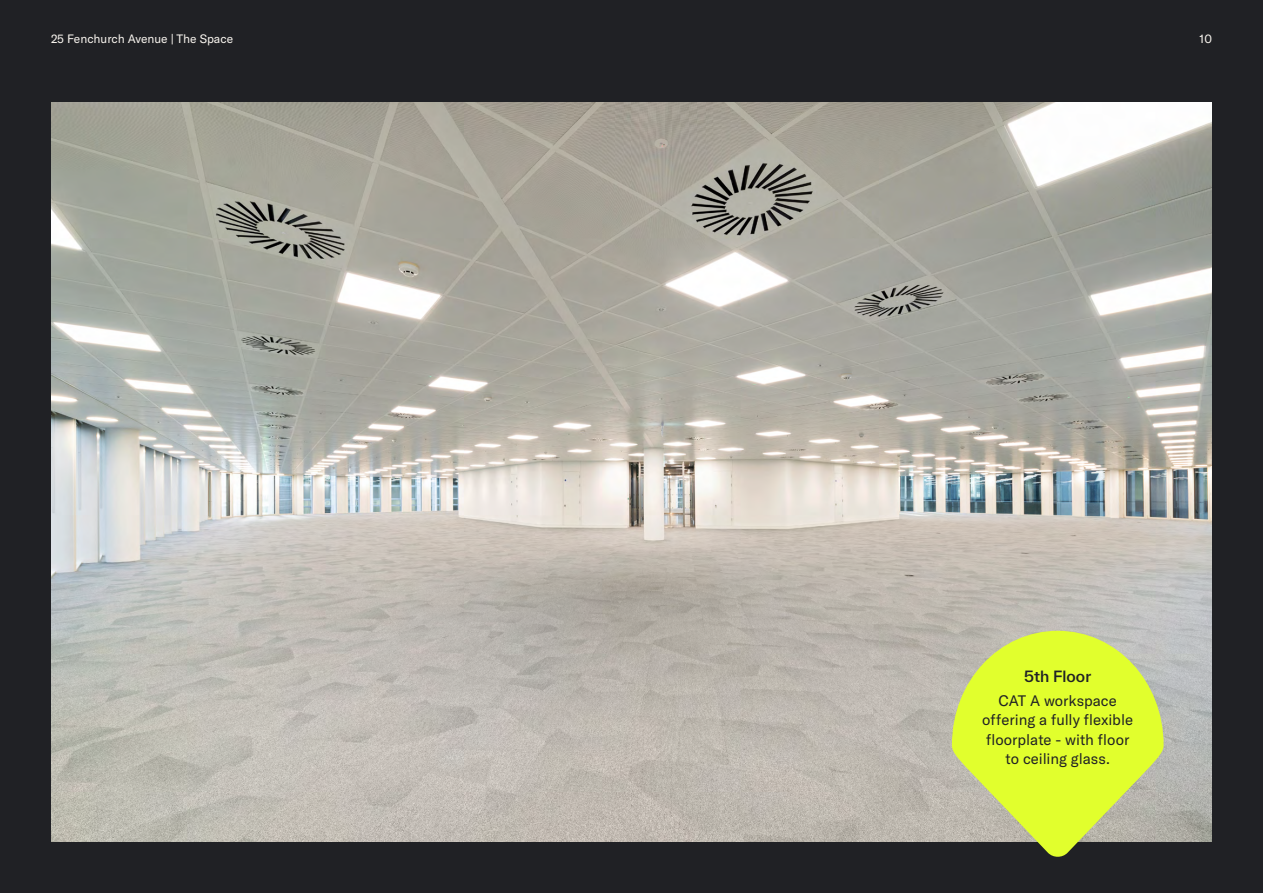
<style>
.page{position:relative;width:1263px;height:893px;background:#202125}
.page>*{position:absolute;margin:0;border:0;box-sizing:border-box;transform-origin:0 0}
.t1{font:15px/19.5px "GT America";color:#202125;text-align:center}
.t2{font:500 15px "TWK Everett";letter-spacing:.005em;color:#202125}
.t3{font:12px "GT America";color:#faf6f0}
</style>
<div class="page">
<img style="left:51px;top:102px;width:1161px;height:740px">
<svg style="left:952px;top:631px;width:211px;height:226px;background:#cbde4f"></svg>
<p class="t3" style="left:51px;top:32px;width:184px">25 Fenchurch Avenue | The Space</p>
<p class="t3" style="left:1199px;top:32px;width:14px">10</p>
<p class="t2" style="left:1024px;top:666px;width:68px">5th Floor</p>
<p class="t1" style="left:982px;top:691px;width:152px">CAT A workspace offering a fully flexible floorplate - with floor to ceiling glass.</p>
</div>
